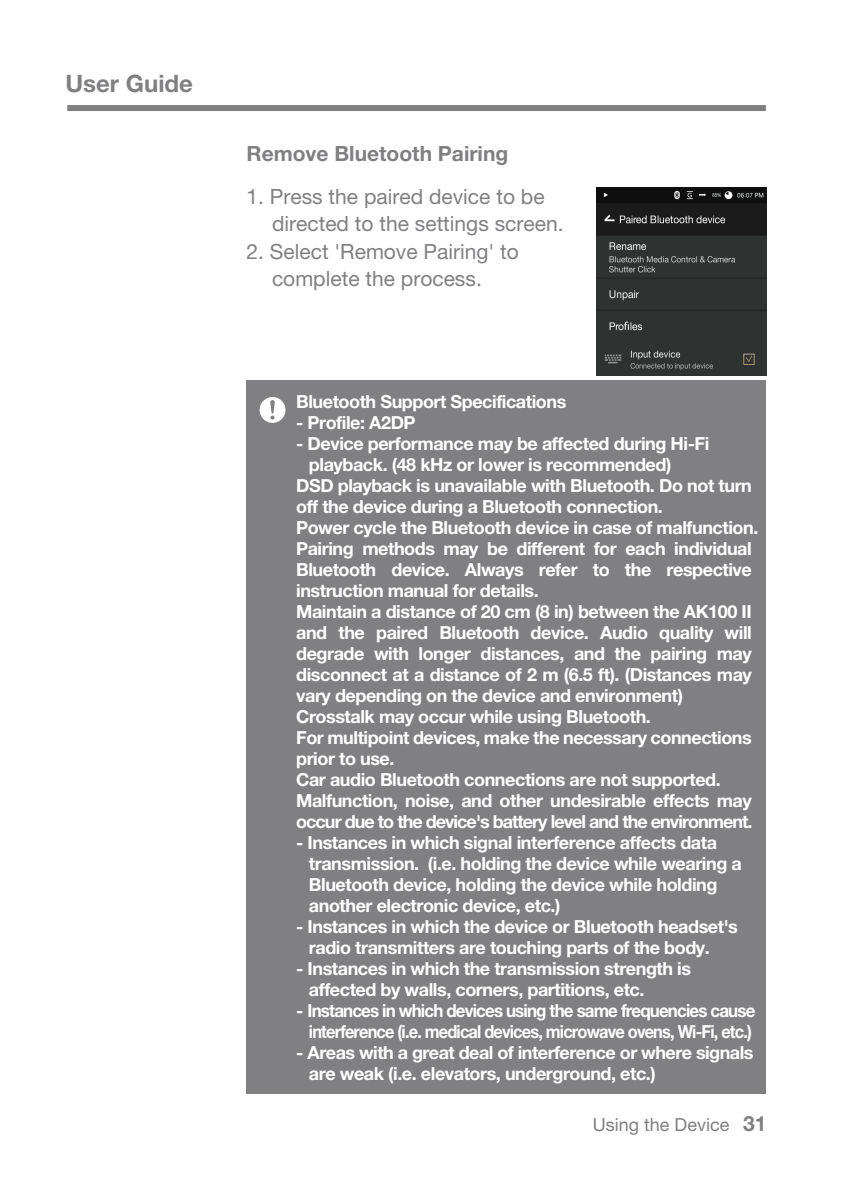
<style>
.page{position:relative;width:851px;height:1191px;background:#fff}
.page>*{position:absolute;margin:0;border:0;box-sizing:border-box;transform-origin:0 0}
.t1{font:700 24px "Helvetica Neue";color:#808083}
.t2{font:21px/27px "Helvetica Neue";color:#808083}
.t3{font:700 21px "Helvetica Neue";color:#808083}
.t4{font:700 18px/21px "Helvetica Neue";letter-spacing:-.025em;color:#fff}
.t5{font:700 18px/21px "Helvetica Neue";letter-spacing:-.05em;color:#fff;text-align:center}
.t6{font:700 18px "Helvetica Neue";letter-spacing:-.055em;color:#fff}
.t7{font:18px "Helvetica Neue";color:#808083}
.s1{font-weight:700;font-size:21px}
</style>
<div class="page">
<div style="left:67px;top:105px;width:698px;height:6px;background:#808083"></div>
<div style="left:246px;top:380px;width:519px;height:713px;background:#808083"></div>
<svg style="left:259px;top:397px;width:26px;height:26px"></svg>
<img style="left:596px;top:188px;width:170px;height:188px">
<p class="t1" style="left:65px;top:68px;width:129px">User Guide</p>
<p class="t3" style="left:246px;top:141px;width:263px">Remove Bluetooth Pairing</p>
<p class="t2" style="left:272px;top:183px;width:293px;text-indent:-26px">1. Press the paired device to be directed to the settings screen.</p>
<p class="t2" style="left:246px;top:237px;width:274px;text-align:center">2. Select 'Remove Pairing' to complete the process.</p>
<p class="t4" style="left:296px;top:391px;width:272px">Bluetooth Support Specifications</p>
<p class="t4" style="left:296px;top:412px;width:121px">- Profile: A2DP</p>
<p class="t4" style="left:296px;top:433px;width:414px">- Device performance may be affected during Hi-Fi</p>
<p class="t4" style="left:309px;top:454px;width:364px">playback. (48 kHz or lower is recommended)</p>
<p class="t4" style="left:296px;top:475px;width:457px">DSD playback is unavailable with Bluetooth. Do not turn</p>
<p class="t4" style="left:296px;top:496px;width:368px">off the device during a Bluetooth connection.</p>
<p class="t4" style="left:296px;top:517px;width:463px">Power cycle the Bluetooth device in case of malfunction.</p>
<p class="t4" style="left:296px;top:538px;width:457px">Pairing methods may be different for each individual</p>
<p class="t4" style="left:296px;top:559px;width:457px">Bluetooth device. Always refer to the respective</p>
<p class="t4" style="left:296px;top:580px;width:244px">instruction manual for details.</p>
<p class="t4" style="left:296px;top:601px;width:457px">Maintain a distance of 20 cm (8 in) between the AK100 II</p>
<p class="t4" style="left:296px;top:622px;width:457px">and the paired Bluetooth device. Audio quality will</p>
<p class="t4" style="left:296px;top:643px;width:457px">degrade with longer distances, and the pairing may</p>
<p class="t4" style="left:296px;top:664px;width:457px">disconnect at a distance of 2 m (6.5 ft). (Distances may</p>
<p class="t4" style="left:296px;top:685px;width:388px">vary depending on the device and environment)</p>
<p class="t4" style="left:296px;top:706px;width:356px">Crosstalk may occur while using Bluetooth.</p>
<p class="t4" style="left:296px;top:727px;width:457px">For multipoint devices, make the necessary connections</p>
<p class="t4" style="left:296px;top:748px;width:100px">prior to use.</p>
<p class="t4" style="left:296px;top:769px;width:426px">Car audio Bluetooth connections are not supported.</p>
<p class="t4" style="left:296px;top:790px;width:457px">Malfunction, noise, and other undesirable effects may</p>
<p class="t6" style="left:296px;top:810px;width:458px">occur due to the device's battery level and the environment.</p>
<p class="t4" style="left:309px;top:832px;width:434px;text-indent:-13px">- Instances in which signal interference affects data transmission. (i.e. holding the device while wearing a Bluetooth device, holding the device while holding another electronic device, etc.)</p>
<p class="t4" style="left:309px;top:916px;width:430px;text-indent:-13px">- Instances in which the device or Bluetooth headset's radio transmitters are touching parts of the body.</p>
<p class="t4" style="left:309px;top:958px;width:383px;text-indent:-13px">- Instances in which the transmission strength is affected by walls, corners, partitions, etc.</p>
<p class="t5" style="left:296px;top:1000px;width:460px">- Instances in which devices using the same frequencies cause interference (i.e. medical devices, microwave ovens, Wi-Fi, etc.)</p>
<p class="t4" style="left:309px;top:1042px;width:446px;text-indent:-13px">- Areas with a great deal of interference or where signals are weak (i.e. elevators, underground, etc.)</p>
<p class="t7" style="left:592px;top:1113px;width:175px">Using the Device <span class="s1">31</span></p>
</div>
